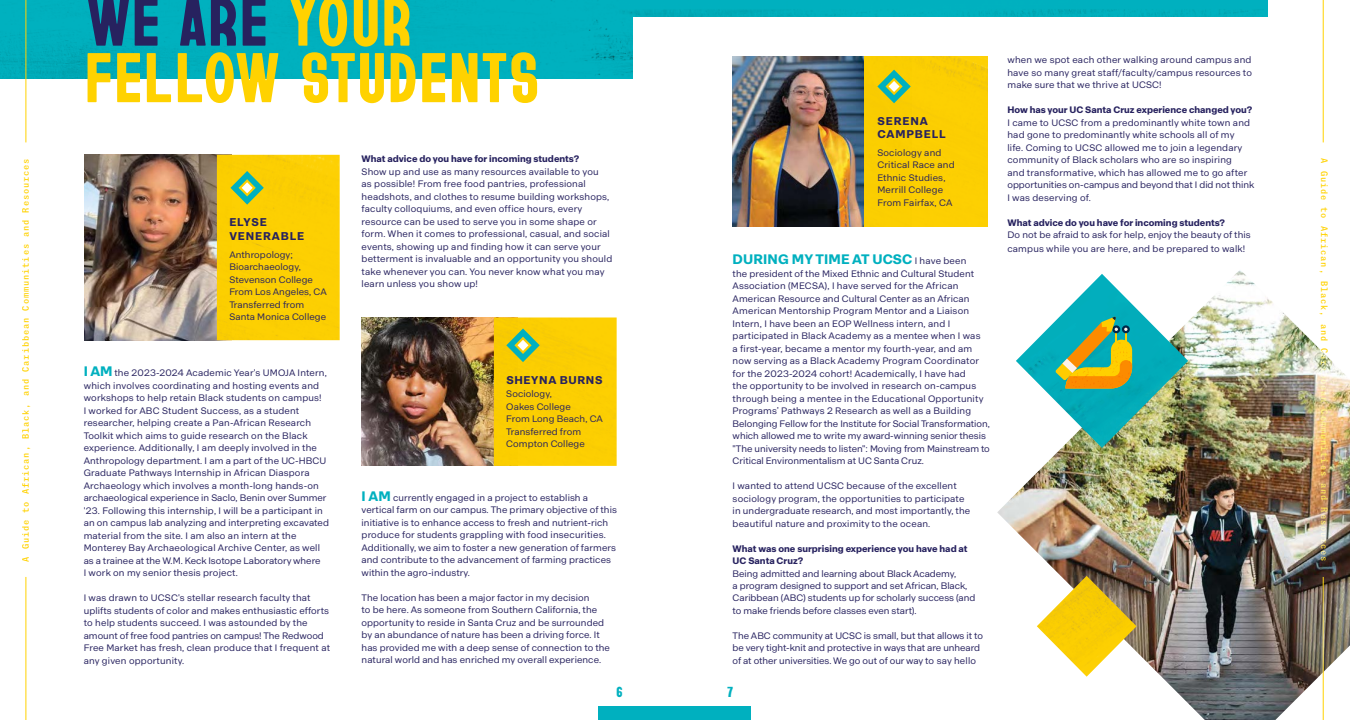
<style>
.page{position:relative;width:1350px;height:720px;background:#fff}
.page>*{position:absolute;margin:0;border:0;box-sizing:border-box;transform-origin:0 0}
.t1{font:82.25px "VTC Bayard";letter-spacing:.01em;color:#ffd200}
.t2{font:82.25px "VTC Bayard";letter-spacing:.01em;color:#27225f}
.t3{font:17.5px "VTC Martin Regular";color:#00b0bf}
.t4{font:700 13.75px "Decagram";letter-spacing:.01em;color:#00b0bf}
.t5{font:700 11.25px/13.8px "Decagram";letter-spacing:.08em;color:#27225f}
.t6{font:700 11.25px "Decagram";letter-spacing:.06em;color:#27225f}
.t7{font:9.38px/12.5px "Decagram";letter-spacing:.01em;color:#27225f}
.t8{font:700 9.38px/12.5px "Decagram";color:#27225f}
.t9{font:8.75px "Stroy Mono TEST";letter-spacing:.1em;color:#ffd200}
.s1{color:#ffd200}
.s2{font-weight:700;font-size:13.75px;color:#00b0bf}
.s3{font-weight:400;font-size:9.38px;color:#27225f}
</style>
<div class="page">
<img style="left:997px;top:270px;width:353px;height:450px">
<img style="left:1016px;top:274px;width:172px;height:174px">
<img style="left:1037px;top:576px;width:100px;height:101px">
<svg style="left:1055px;top:316px;width:78px;height:73px;background:#80a85f"></svg>
<img style="left:85px;top:155px;width:132px;height:185px">
<img style="left:362px;top:318px;width:132px;height:148px">
<img style="left:733px;top:56px;width:132px;height:171px">
<div style="left:0;top:0;width:633px;height:79px;background:#00b0be"></div>
<img style="left:619px;top:0;width:648px;height:17px">
<div style="left:217px;top:155px;width:123px;height:185px;background:#fccf02"></div>
<div style="left:494px;top:318px;width:123px;height:148px;background:#fbce02"></div>
<div style="left:865px;top:56px;width:123px;height:171px;background:#fbce02"></div>
<svg style="left:230px;top:171px;width:34px;height:34px"></svg>
<svg style="left:877px;top:70px;width:34px;height:33px"></svg>
<svg style="left:506px;top:328px;width:34px;height:34px"></svg>
<hr style="left:26px;top:0;width:1px;height:142px;background:#ffd200">
<hr style="left:1323px;top:0;width:1px;height:142px;background:#ffd200">
<hr style="left:26px;top:577px;width:1px;height:143px;background:#ffd200">
<hr style="left:1323px;top:577px;width:1px;height:143px;background:#ffd200">
<div style="left:598px;top:706px;width:154px;height:14px;background:#00b0bf"></div>
<p class="t9" style="left:20px;top:562px;width:405px;rotate:-90deg">A Guide to African, Black, and Caribbean Communities and Resources</p>
<h1 class="t2" style="left:85px;top:-31px;width:329px">WE ARE <span class="s1">YOUR</span></h1>
<h1 class="t1" style="left:85px;top:26px;width:457px">FELLOW STUDENTS</h1>
<p class="t5" style="left:229px;top:215px;width:76px">ELYSE<br>VENERABLE</p>
<p class="t7" style="left:229px;top:248px;width:99px">Anthropology;<br>Bioarchaeology,<br>Stevenson College<br>From Los Angeles, CA<br>Transferred from<br>Santa Monica College</p>
<p class="t7" style="left:84px;top:367px;width:247px"><span class="s2">I AM</span> the 2023-2024 Academic Year's UMOJA Intern, which involves coordinating and hosting events and workshops to help retain Black students on campus!<br>I worked for ABC Student Success, as a student researcher, helping create a Pan-African Research Toolkit which aims to guide research on the Black experience. Additionally, I am deeply involved in the Anthropology department. I am a part of the UC-HBCU Graduate Pathways Internship in African Diaspora Archaeology which involves a month-long hands-on archaeological experience in Saclo, Benin over Summer '23. Following this internship, I will be a participant in an on campus lab analyzing and interpreting excavated material from the site. I am also an intern at the Monterey Bay Archaeological Archive Center, as well as a trainee at the W.M. Keck Isotope Laboratory where<br>I work on my senior thesis project.</p>
<p class="t7" style="left:84px;top:592px;width:248px">I was drawn to UCSC's stellar research faculty that uplifts students of color and makes enthusiastic efforts to help students succeed. I was astounded by the amount of free food pantries on campus! The Redwood Free Market has fresh, clean produce that I frequent at any given opportunity.</p>
<p class="t8" style="left:362px;top:153px;width:219px">What advice do you have for incoming students?</p>
<p class="t7" style="left:362px;top:165px;width:252px">Show up and use as many resources available to you<br>as possible! From free food pantries, professional headshots, and clothes to resume building workshops, faculty colloquiums, and even office hours, every resource can be used to serve you in some shape or form. When it comes to professional, casual, and social events, showing up and finding how it can serve your betterment is invaluable and an opportunity you should take whenever you can. You never know what you may learn unless you show up!</p>
<p class="t6" style="left:506px;top:373px;width:98px">SHEYNA BURNS</p>
<p class="t7" style="left:506px;top:388px;width:98px">Sociology,<br>Oakes College<br>From Long Beach, CA<br>Transferred from<br>Compton College</p>
<p class="t7" style="left:362px;top:491px;width:257px"><span class="s2">I AM</span> currently engaged in a project to establish a vertical farm on our campus. The primary objective of this initiative is to enhance access to fresh and nutrient-rich produce for students grappling with food insecurities.<br>Additionally, we aim to foster a new generation of farmers and contribute to the advancement of farming practices within the agro-industry.</p>
<p class="t7" style="left:362px;top:591px;width:250px">The location has been a major factor in my decision<br>to be here. As someone from Southern California, the opportunity to reside in Santa Cruz and be surrounded by an abundance of nature has been a driving force. It has provided me with a deep sense of connection to the natural world and has enriched my overall experience.</p>
<p class="t5" style="left:877px;top:114px;width:70px">SERENA<br>CAMPBELL</p>
<p class="t7" style="left:877px;top:146px;width:79px">Sociology and<br>Critical Race and<br>Ethnic Studies,<br>Merrill College<br>From Fairfax, CA</p>
<h3 class="t4" style="left:733px;top:251px;width:235px">DURING MY TIME AT UCSC <span class="s3">I have been</span></h3>
<p class="t7" style="left:733px;top:267px;width:259px">the president of the Mixed Ethnic and Cultural Student Association (MECSA), I have served for the African American Resource and Cultural Center as an African American Mentorship Program Mentor and a Liaison Intern, I have been an EOP Wellness intern, and I participated in Black Academy as a mentee when I was<br>a first-year, became a mentor my fourth-year, and am now serving as a Black Academy Program Coordinator for the 2023-2024 cohort! Academically, I have had<br>the opportunity to be involved in research on-campus through being a mentee in the Educational Opportunity Programs’ Pathways 2 Research as well as a Building Belonging Fellow for the Institute for Social Transformation, which allowed me to write my award-winning senior thesis "The university needs to listen": Moving from Mainstream to Critical Environmentalism at UC Santa Cruz.</p>
<p class="t7" style="left:733px;top:479px;width:239px">I wanted to attend UCSC because of the excellent sociology program, the opportunities to participate in undergraduate research, and most importantly, the beautiful nature and proximity to the ocean.</p>
<p class="t8" style="left:733px;top:542px;width:236px">What was one surprising experience you have had at<br>UC Santa Cruz?</p>
<p class="t7" style="left:733px;top:567px;width:244px">Being admitted and learning about Black Academy,<br>a program designed to support and set African, Black, Caribbean (ABC) students up for scholarly success (and to make friends before classes even start).</p>
<p class="t7" style="left:733px;top:629px;width:252px">The ABC community at UCSC is small, but that allows it to be very tight-knit and protective in ways that are unheard of at other universities. We go out of our way to say hello</p>
<h2 class="t3" style="left:616px;top:684px;width:8px">6</h2>
<h2 class="t3" style="left:728px;top:684px;width:7px">7</h2>
<p class="t7" style="left:1007px;top:54px;width:246px;text-align:justify">when we spot each other walking around campus and have so many great staff/faculty/campus resources to make sure that we thrive at UCSC!</p>
<p class="t8" style="left:1007px;top:104px;width:246px">How has your UC Santa Cruz experience changed you?</p>
<p class="t7" style="left:1007px;top:116px;width:248px">I came to UCSC from a predominantly white town and had gone to predominantly white schools all of my<br>life. Coming to UCSC allowed me to join a legendary community of Black scholars who are so inspiring<br>and transformative, which has allowed me to go after opportunities on-campus and beyond that I did not think I was deserving of.</p>
<p class="t8" style="left:1007px;top:216px;width:219px">What advice do you have for incoming students?</p>
<p class="t7" style="left:1007px;top:228px;width:245px;line-height:13.8px">Do not be afraid to ask for help, enjoy the beauty of this campus while you are here, and be prepared to walk!</p>
<p class="t9" style="left:1330px;top:158px;width:405px;rotate:90deg">A Guide to African, Black, and Caribbean Communities and Resources</p>
</div>
